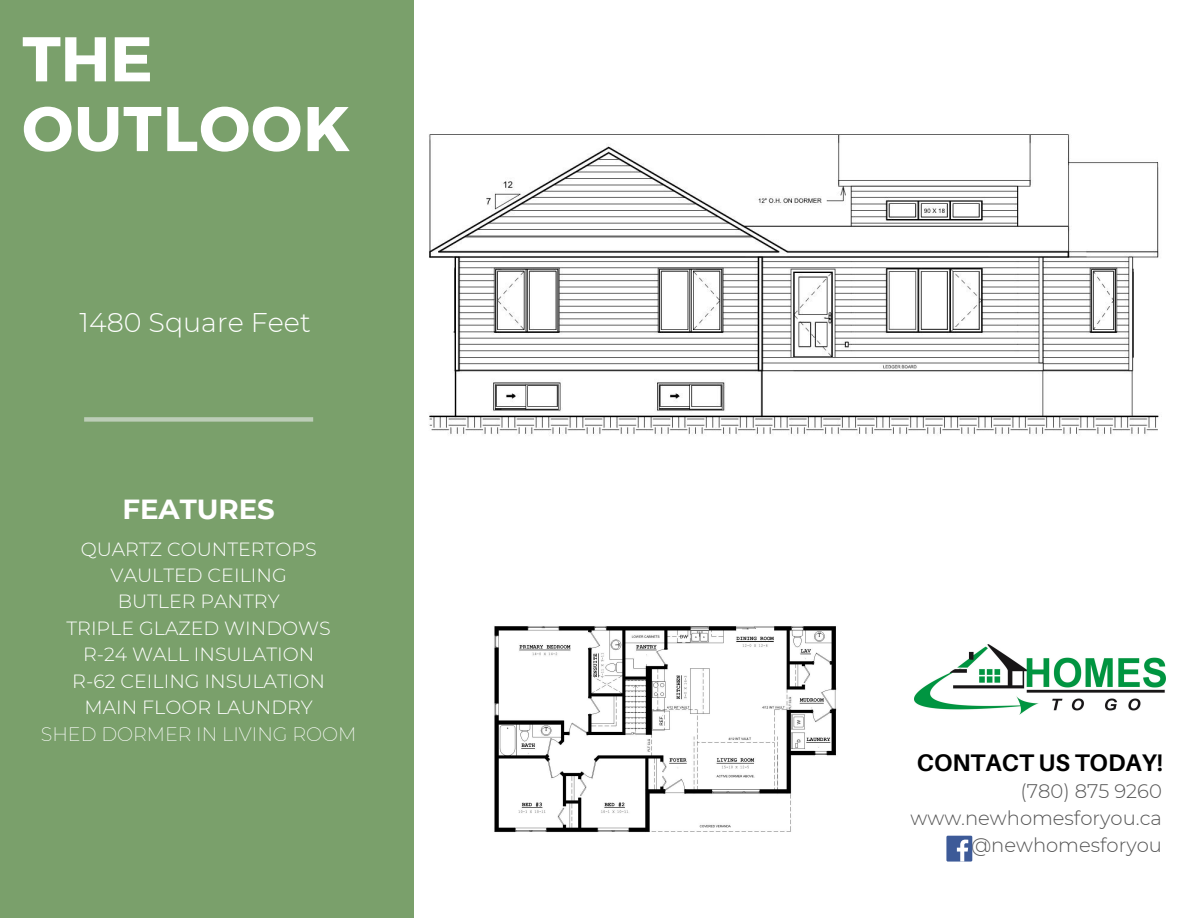
<style>
.page{position:relative;width:1188px;height:918px;background:#fff}
.page>*{position:absolute;margin:0;border:0;box-sizing:border-box;transform-origin:0 0}
.t1{font:700 63px/69.8px "Montserrat";letter-spacing:.02em;color:#fff}
.t2{font:700 27.6px "Montserrat";color:#fff}
.t3{font:300 27px "Montserrat";color:#fff}
.t4{font:700 24px "Aileron";color:#000}
.t5{font:300 19.5px/27px "Montserrat";color:#545454;text-align:right}
.t6{font:300 19.05px/26.4px "Montserrat";color:#fff;text-align:center}
.t7{font:200 19.05px "Montserrat";color:#fff}
</style>
<div class="page">
<div style="left:0;top:0;width:414px;height:918px;background:#7aa06b"></div>
<div style="left:946px;top:836px;width:26px;height:26px;background:#3d5a98"></div>
<svg style="left:957px;top:840px;width:11px;height:22px"></svg>
<svg style="left:84px;top:417px;width:229px;height:5px"></svg>
<img style="left:915px;top:645px;width:251px;height:70px">
<img style="left:429px;top:134px;width:730px;height:302px">
<img style="left:494px;top:626px;width:343px;height:207px">
<h1 class="t1" style="left:22px;top:21px;width:329px">THE<br>OUTLOOK</h1>
<h3 class="t3" style="left:80px;top:306px;width:233px">1480 Square Feet</h3>
<h2 class="t2" style="left:122px;top:492px;width:154px">FEATURES</h2>
<p class="t6" style="left:67px;top:536px;width:266px">QUARTZ COUNTERTOPS<br>VAULTED CEILING<br>BUTLER PANTRY<br>TRIPLE GLAZED WINDOWS<br>R-24 WALL INSULATION<br>R-62 CEILING INSULATION<br>MAIN FLOOR LAUNDRY</p>
<p class="t7" style="left:41px;top:722px;width:317px">SHED DORMER IN LIVING ROOM</p>
<p class="t4" style="left:917px;top:748px;width:248px">CONTACT US TODAY!</p>
<p class="t5" style="left:911px;top:778px;width:253px">(780) 875 9260 www.newhomesforyou.ca @newhomesforyou</p>
</div>
